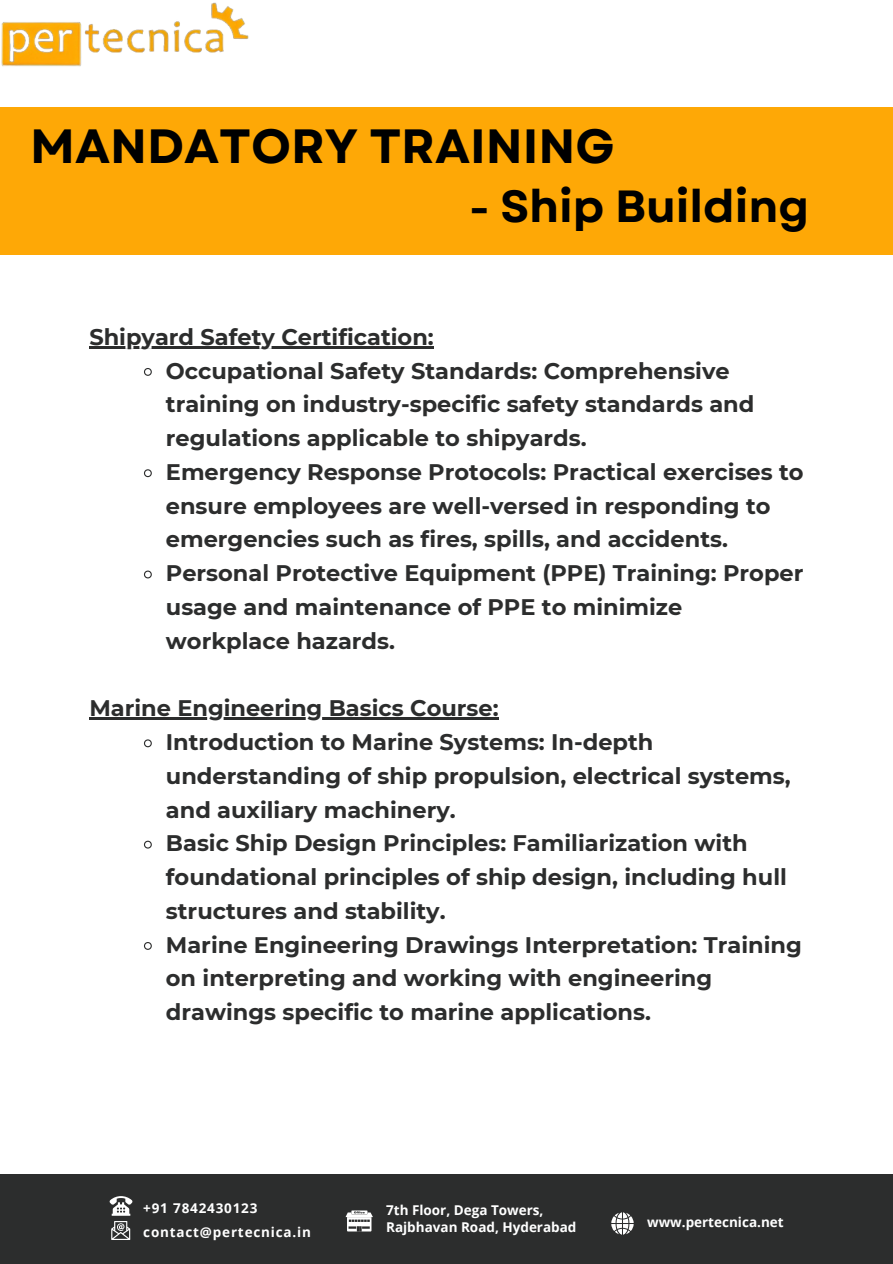
<style>
.page{position:relative;width:893px;height:1264px;background:#fff}
.page>*{position:absolute;margin:0;border:0;box-sizing:border-box;transform-origin:0 0}
.t1{font:700 48px "Garet";color:#000}
.t2{font:700 45px "Garet";color:#000}
.t3{font:700 22.5px/33.8px "Montserrat";color:#2c2d2d}
.t4{font:700 13.5px "Open Sans";color:#fff}
.t5{font:700 13.5px "Open Sans";letter-spacing:.06em;color:#fff}
</style>
<div class="page">
<img style="left:1px;top:2px;width:248px;height:65px">
<div style="left:0;top:107px;width:892px;height:148px;background:#fea806"></div>
<div style="left:0;top:1174px;width:892px;height:89px;background:#2c2d2d"></div>
<svg style="left:611px;top:1212px;width:22px;height:22px"></svg>
<svg style="left:345px;top:1210px;width:27px;height:21px"></svg>
<svg style="left:110px;top:1196px;width:22px;height:43px"></svg>
<hr style="left:89px;top:346px;width:345px;height:2px;background:#2c2d2d">
<svg style="left:144px;top:368px;width:8px;height:8px"></svg>
<svg style="left:144px;top:469px;width:8px;height:9px"></svg>
<svg style="left:144px;top:570px;width:8px;height:9px"></svg>
<hr style="left:89px;top:717px;width:409px;height:2px;background:#2c2d2d">
<svg style="left:144px;top:739px;width:8px;height:9px"></svg>
<svg style="left:144px;top:840px;width:8px;height:9px"></svg>
<svg style="left:144px;top:942px;width:8px;height:8px"></svg>
<p class="t1" style="left:30px;top:111px;width:586px">MANDATORY TRAINING</p>
<p class="t2" style="left:469px;top:173px;width:341px">- Ship Building</p>
<p class="t3" style="left:89px;top:320px;width:346px">Shipyard Safety Certification:</p>
<p class="t3" style="left:166px;top:354px;width:590px">Occupational Safety Standards: Comprehensive training on industry-specific safety standards and regulations applicable to shipyards.</p>
<p class="t3" style="left:166px;top:455px;width:639px">Emergency Response Protocols: Practical exercises to ensure employees are well-versed in responding to emergencies such as fires, spills, and accidents.</p>
<p class="t3" style="left:166px;top:556px;width:639px">Personal Protective Equipment (PPE) Training: Proper usage and maintenance of PPE to minimize workplace hazards.</p>
<p class="t3" style="left:89px;top:691px;width:411px">Marine Engineering Basics Course:</p>
<p class="t3" style="left:166px;top:725px;width:626px">Introduction to Marine Systems: In-depth understanding of ship propulsion, electrical systems, and auxiliary machinery.</p>
<p class="t3" style="left:166px;top:826px;width:622px">Basic Ship Design Principles: Familiarization with foundational principles of ship design, including hull structures and stability.</p>
<p class="t3" style="left:166px;top:927px;width:637px">Marine Engineering Drawings Interpretation: Training on interpreting and working with engineering drawings specific to marine applications.</p>
<p class="t5" style="left:143px;top:1198px;width:116px">+91 7842430123</p>
<p class="t5" style="left:143px;top:1222px;width:169px">contact@pertecnica.in</p>
<p class="t4" style="left:386px;top:1200px;width:159px">7th Floor, Dega Towers,</p>
<p class="t4" style="left:386px;top:1217px;width:192px">Rajbhavan Road, Hyderabad</p>
<p class="t4" style="left:647px;top:1212px;width:138px">www.pertecnica.net</p>
</div>
